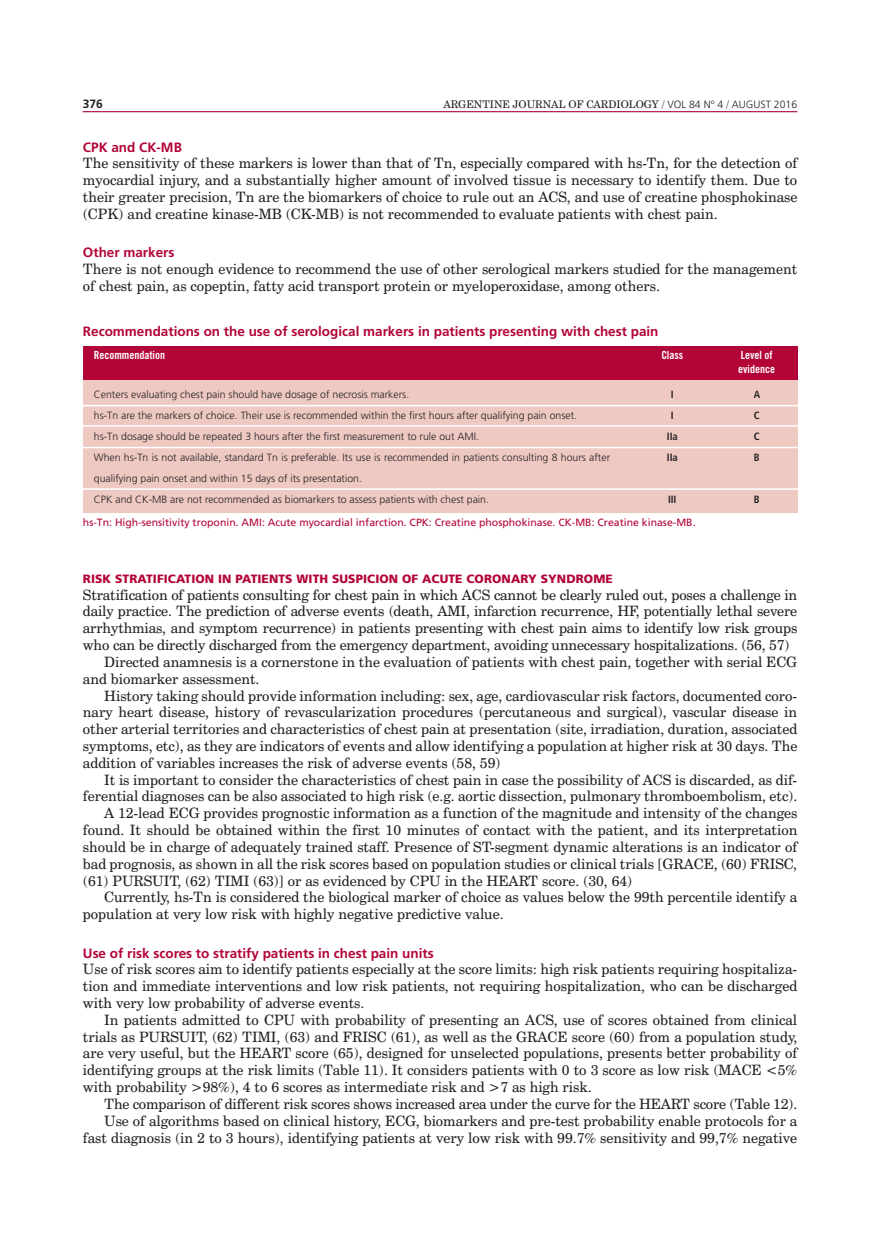
<style>
.page{position:relative;width:893px;height:1234px;background:#fff}
.page>*{position:absolute;margin:0;border:0;box-sizing:border-box;transform-origin:0 0}
.t1{font:14.25px/16.8px "Century Schoolbook BT";color:#231f20;text-align:justify}
.t2{font:700 13.5px "Frutiger LT Std";color:#b30437}
.t3{font:12px "Frutiger Black B";letter-spacing:.01em;color:#b30437}
.t4{font:700 12px "Frutiger LT Std";color:#231f20}
.t5{font:11.25px/13.5px "Trade Gothic LT Std Bd Cn 20";color:#fff}
.t6{font:300 10.5px/21px "Frutiger LT Std";color:#231f20}
.t7{font:10.5px "Frutiger";color:#b30437}
.t8{font:10.5px "Century Schoolbook BT";color:#231f20}
.t9{font:700 condensed 10.5px/21px "Frutiger LT Std";letter-spacing:-.02em;color:#231f20;text-align:center}
.s1{font-family:"Frutiger LT Std";font-weight:300}
</style>
<div class="page">
<hr style="left:83px;top:111px;width:714px;height:1px;background:#b30437">
<div style="left:83px;top:379px;width:714px;height:133px;background:#eec9c2"></div>
<div style="left:83px;top:345px;width:714px;height:34px;background:#b30437"></div>
<hr style="left:77px;top:446px;width:733px;height:2px;background:#fff">
<hr style="left:77px;top:425px;width:733px;height:1px;background:#fff">
<hr style="left:77px;top:488px;width:733px;height:1px;background:#fff">
<hr style="left:77px;top:405px;width:733px;height:1px;background:#fff">
<p class="t4" style="left:83px;top:97px;width:22px">376</p>
<p class="t8" style="left:443px;top:98px;width:355px">ARGENTINE JOURNAL OF CARDIOLOGY / <span class="s1">VOL 84 Nº 4</span> / <span class="s1">AUGUST 2016</span></p>
<p class="t2" style="left:83px;top:139px;width:101px">CPK and CK-MB</p>
<p class="t1" style="left:83px;top:155px;width:716px">The sensitivity of these markers is lower than that of Tn, especially compared with hs-Tn, for the detection of myocardial injury, and a substantially higher amount of involved tissue is necessary to identify them. Due to their greater precision, Tn are the biomarkers of choice to rule out an ACS, and use of creatine phosphokinase (CPK) and creatine kinase-MB (CK-MB) is not recommended to evaluate patients with chest pain.</p>
<p class="t2" style="left:83px;top:244px;width:93px">Other markers</p>
<p class="t1" style="left:83px;top:260px;width:716px">There is not enough evidence to recommend the use of other serological markers studied for the management of chest pain, as copeptin, fatty acid transport protein or myeloperoxidase, among others.</p>
<p class="t2" style="left:83px;top:323px;width:577px">Recommendations on the use of serological markers in patients presenting with chest pain</p>
<p class="t5" style="left:94px;top:348px;width:73px">Recommendation</p>
<p class="t5" style="left:661px;top:348px;width:23px">Class</p>
<p class="t9" style="left:667px;top:384px;width:12px">I<br>I<br>IIa<br>IIa</p>
<p class="t9" style="left:668px;top:489px;width:10px">III</p>
<p class="t6" style="left:94px;top:384px;width:518px">Centers evaluating chest pain should have dosage of necrosis markers.<br>hs-Tn are the markers of choice. Their use is recommended within the first hours after qualifying pain onset.<br>hs-Tn dosage should be repeated 3 hours after the first measurement to rule out AMI .<br>When hs-Tn is not available, standard Tn is preferable. Its use is recommended in patients consulting 8 hours after qualifying pain onset and within 15 days of its presentation.<br>CPK and CK-M B are not recommended as biomarkers to assess patients with chest pain.</p>
<p class="t7" style="left:83px;top:516px;width:614px">hs-Tn: High-sensitivity troponin. AMI: Acute myocardial infarction. CPK: Creatine phosphokinase. CK-MB: Creatine kinase-MB.</p>
<p class="t5" style="left:738px;top:348px;width:38px">Level of evidence</p>
<p class="t9" style="left:754px;top:384px;width:8px;text-align:justify">A C C B</p>
<p class="t9" style="left:754px;top:489px;width:7px">B</p>
<p class="t3" style="left:83px;top:571px;width:531px">RISK STRATIFICATION IN PATIENTS WITH SUSPICION OF ACUTE CORONARY SYNDROME</p>
<p class="t1" style="left:83px;top:586px;width:716px">Stratification of patients consulting for chest pain in which ACS cannot be clearly ruled out, poses a challenge in</p>
<p class="t1" style="left:83px;top:602px;width:716px">daily practice. The prediction of adverse events (death, AMI, infarction recurrence, HF, potentially lethal severe</p>
<p class="t1" style="left:83px;top:619px;width:716px">arrhythmias, and symptom recurrence) in patients presenting with chest pain aims to identify low risk groups</p>
<p class="t1" style="left:83px;top:636px;width:708px">who can be directly discharged from the emergency department, avoiding unnecessary hospitalizations. (56, 57)</p>
<p class="t1" style="left:104px;top:653px;width:695px">Directed anamnesis is a cornerstone in the evaluation of patients with chest pain, together with serial ECG</p>
<p class="t1" style="left:83px;top:670px;width:178px">and biomarker assessment.</p>
<p class="t1" style="left:104px;top:686px;width:695px">History taking should provide information including: sex, age, cardiovascular risk factors, documented coro-</p>
<p class="t1" style="left:83px;top:703px;width:716px">nary heart disease, history of revascularization procedures (percutaneous and surgical), vascular disease in</p>
<p class="t1" style="left:83px;top:720px;width:716px">other arterial territories and characteristics of chest pain at presentation (site, irradiation, duration, associated</p>
<p class="t1" style="left:83px;top:737px;width:716px">symptoms, etc), as they are indicators of events and allow identifying a population at higher risk at 30 days. The</p>
<p class="t1" style="left:83px;top:754px;width:419px">addition of variables increases the risk of adverse events (58, 59)</p>
<p class="t1" style="left:104px;top:770px;width:695px">It is important to consider the characteristics of chest pain in case the possibility of ACS is discarded, as dif-</p>
<p class="t1" style="left:83px;top:787px;width:716px">ferential diagnoses can be also associated to high risk (e.g. aortic dissection, pulmonary thromboembolism, etc).</p>
<p class="t1" style="left:104px;top:804px;width:695px">A 12-lead ECG provides prognostic information as a function of the magnitude and intensity of the changes</p>
<p class="t1" style="left:83px;top:821px;width:716px">found. It should be obtained within the first 10 minutes of contact with the patient, and its interpretation</p>
<p class="t1" style="left:83px;top:838px;width:716px">should be in charge of adequately trained staff. Presence of ST-segment dynamic alterations is an indicator of</p>
<p class="t1" style="left:83px;top:854px;width:716px">bad prognosis, as shown in all the risk scores based on population studies or clinical trials [GRACE, (60) FRISC,</p>
<p class="t1" style="left:83px;top:871px;width:551px">(61) PURSUIT, (62) TIMI (63)] or as evidenced by CPU in the HEART score. (30, 64)</p>
<p class="t1" style="left:104px;top:888px;width:695px">Currently, hs-Tn is considered the biological marker of choice as values below the 99th percentile identify a</p>
<p class="t1" style="left:83px;top:905px;width:422px">population at very low risk with highly negative predictive value.</p>
<p class="t2" style="left:83px;top:944px;width:352px">Use of risk scores to stratify patients in chest pain units</p>
<p class="t1" style="left:83px;top:960px;width:716px">Use of risk scores aim to identify patients especially at the score limits: high risk patients requiring hospitaliza&shy;tion and immediate interventions and low risk patients, not requiring hospitalization, who can be discharged with very low probability of adverse events.</p>
<p class="t1" style="left:83px;top:1010px;width:716px;text-indent:21px">In patients admitted to CPU with probability of presenting an ACS, use of scores obtained from clinical trials as PURSUIT, (62) TIMI, (63) and FRISC (61), as well as the GRACE score (60) from a population study, are very useful, but the HEART score (65), designed for unselected populations, presents better probability of identifying groups at the risk limits (Table 11). It considers patients with 0 to 3 score as low risk (MACE &lt;5% with probability &gt;98%), 4 to 6 scores as intermediate risk and &gt;7 as high risk.</p>
<p class="t1" style="left:83px;top:1094px;width:716px;text-align:right">The comparison of different risk scores shows increased area under the curve for the HEART score (Table 12).<br>Use of algorithms based on clinical history, ECG, biomarkers and pre-test probability enable protocols for a fast diagnosis (in 2 to 3 hours), identifying patients at very low risk with 99.7% sensitivity and 99,7% negative</p>
</div>
